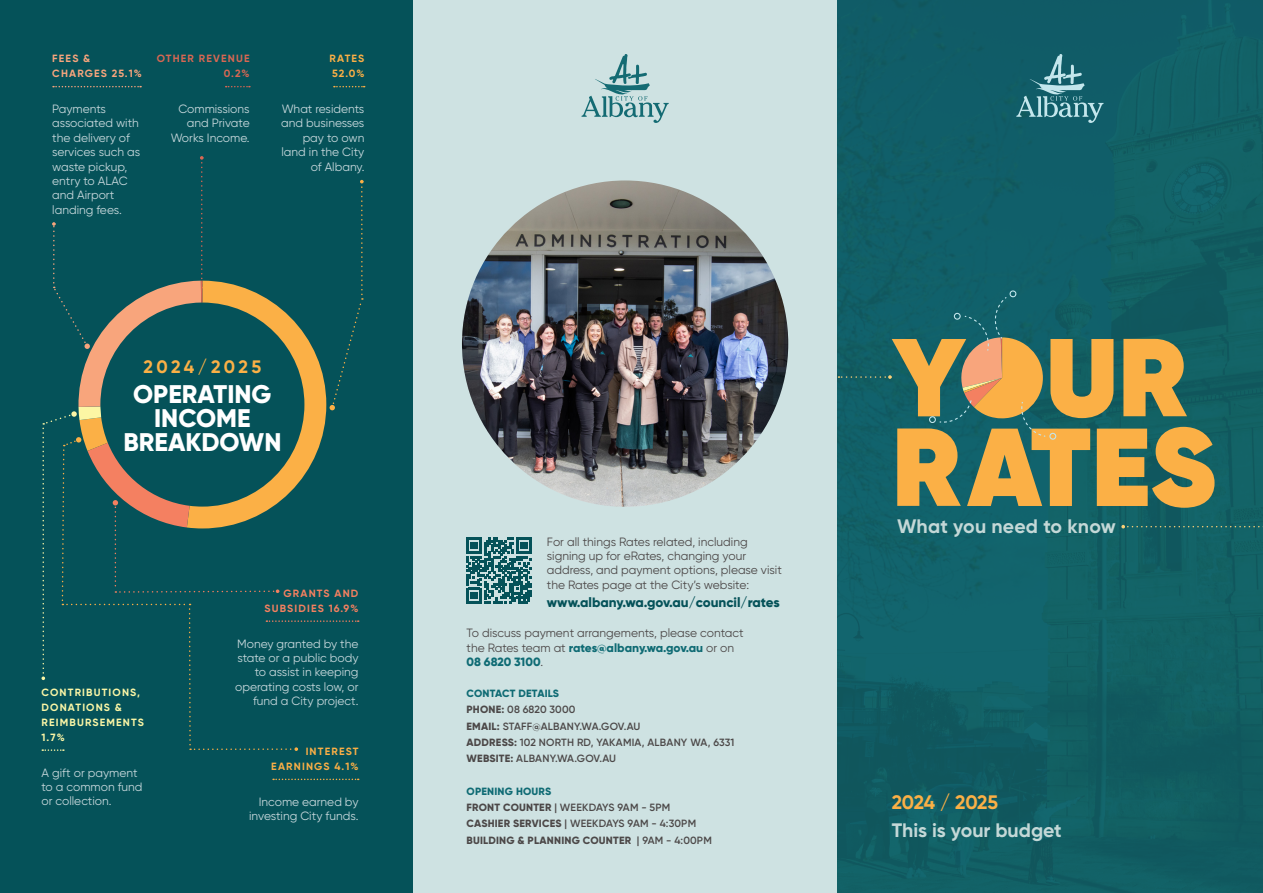
<style>
.page{position:relative;width:1263px;height:893px;background:#fff}
.page>*{position:absolute;margin:0;border:0;box-sizing:border-box;transform-origin:0 0}
.Body{font:800 25.5px/24px "Gilroy";color:#fff;text-align:center}
.t1{font:700 19.5px "Gilroy";color:#c4d8d7}
.t2{font:700 19.5px "Gilroy";letter-spacing:-.015em;color:#fbb046}
.Body-2{font:700 18px "Gilroy";letter-spacing:.185em;color:#fbb046}
.t3{font:800 13.5px "Gilroy";color:#055259}
.Body-3{font:12px/14.4px "Gilroy";color:#c6d7db;text-align:right}
.t4{font:12px/14.2px "Gilroy";color:#4c4848}
.t5{font:600 10.5px "Gilroy";letter-spacing:.02em;color:#4c4848}
.Infographics{font:700 10.5px/15px "Gilroy";letter-spacing:.11em;color:#fbf6a6}
.t6{font:800 10.5px "Gilroy";letter-spacing:.02em;color:#4c4848}
.Infographics-2{font:700 10.5px/15px "Gilroy";letter-spacing:.11em;color:#fbaf46}
.t7{font:800 10.5px "Gilroy";letter-spacing:.02em;color:#0f6b74}
.Infographics-3{font:700 10.5px/15px "Gilroy";letter-spacing:.11em;color:#f48060;text-align:right}
.Infographics-4{font:700 10.5px/15px "Gilroy";letter-spacing:.11em;color:#f8a57d}
.Infographics-5{font:700 10.5px/15px "Gilroy";letter-spacing:.11em;color:#d86753;text-align:right}
.s1{font-weight:800;color:#0f6b74}
.s2{font-weight:800}
.s3{font-weight:600}
</style>
<div class="page">
<div style="left:412px;top:0;width:426px;height:893px;background:#cee2e2"></div>
<img style="left:838px;top:0;width:425px;height:893px">
<svg style="left:838px;top:290px;width:376px;height:218px;background:#6c7e5b"></svg>
<svg style="left:1121px;top:525px;width:142px;height:3px"></svg>
<div style="left:0;top:0;width:412px;height:893px;background:#055259"></div>
<svg style="left:334px;top:86px;width:31px;height:1px"></svg>
<svg style="left:273px;top:779px;width:86px;height:1px"></svg>
<svg style="left:226px;top:86px;width:24px;height:1px"></svg>
<svg style="left:53px;top:86px;width:88px;height:1px"></svg>
<svg style="left:42px;top:156px;width:322px;height:595px"></svg>
<img style="left:462px;top:180px;width:326px;height:327px;border-radius:163px">
<svg style="left:1016px;top:54px;width:87px;height:69px;background:#337781"></svg>
<svg style="left:581px;top:54px;width:88px;height:69px"></svg>
<svg style="left:466px;top:538px;width:66px;height:66px"></svg>
<p class="Infographics-4" style="left:52px;top:51px;width:91px">FEES &amp;<br>CHARGES 25.1%</p>
<p class="Body-3" style="left:52px;top:102px;width:89px;text-align:left">Payments associated with the delivery of services such as waste pickup, entry to ALAC and Airport landing fees.</p>
<p class="Infographics-5" style="left:157px;top:51px;width:94px">OTHER REVENUE<br>0.2%</p>
<p class="Body-3" style="left:171px;top:102px;width:80px">Commissions and Private<br>Works Income.</p>
<p class="Infographics-2" style="left:329px;top:51px;width:36px">RATES<br>52.0%</p>
<p class="Body-3" style="left:281px;top:102px;width:85px">What residents and businesses pay to own land in the City of Albany.</p>
<p class="Body-2" style="left:143px;top:355px;width:119px">2024/2025</p>
<p class="Body" style="left:123px;top:382px;width:160px">OPERATING<br>INCOME<br>BREAKDOWN</p>
<p class="Infographics" style="left:42px;top:685px;width:104px">CONTRIBUTIONS,<br>DONATIONS &amp;<br>REIMBURSEMENTS<br>1.7%</p>
<p class="Body-3" style="left:42px;top:765px;width:103px;text-align:left">A gift or payment to a common fund or collection.</p>
<p class="Infographics-3" style="left:265px;top:586px;width:95px">GRANTS AND<br>SUBSIDIES 16.9%</p>
<p class="Body-3" style="left:235px;top:636px;width:125px">Money granted by the state or a public body to assist in keeping operating costs low, or fund a City project.</p>
<p class="Infographics-2" style="left:271px;top:744px;width:89px;text-align:right">INTEREST<br>EARNINGS 4.1%</p>
<p class="Body-3" style="left:249px;top:794px;width:111px">Income earned by investing City funds.</p>
<p class="t4" style="left:547px;top:534px;width:236px">For all things Rates related, including signing up for eRates, changing your address, and payment options, please visit the Rates page at the City’s website:</p>
<p class="t3" style="left:547px;top:594px;width:234px">www.albany.wa.gov.au/council/rates</p>
<p class="t4" style="left:466px;top:626px;width:279px">To discuss payment arrangements, please contact the Rates team at <span class="s1">rates@albany.wa.gov.au</span> or on<br><span class="s1">08 6820 3100</span>.</p>
<p class="t7" style="left:466px;top:687px;width:94px">CONTACT DETAILS</p>
<p class="t5" style="left:466px;top:703px;width:110px"><span class="s2">PHONE:</span> 08 6820 3000</p>
<p class="t5" style="left:466px;top:719px;width:175px"><span class="s2">EMAIL:</span> STAFF@ALBANY.WA.GOV.AU</p>
<p class="t5" style="left:466px;top:736px;width:269px"><span class="s2">ADDRESS:</span> 102 NORTH RD, YAKAMIA, ALBANY WA, 6331</p>
<p class="t5" style="left:466px;top:752px;width:151px"><span class="s2">WEBSITE:</span> ALBANY.WA.GOV.AU</p>
<p class="t7" style="left:466px;top:784px;width:86px">OPENING HOURS</p>
<p class="t5" style="left:466px;top:801px;width:205px"><span class="s2">FRONT COUNTER</span> | WEEKDAYS 9AM - 5PM</p>
<p class="t5" style="left:466px;top:817px;width:231px"><span class="s2">CASHIER SERVICES</span> | WEEKDAYS 9AM - 4:30PM</p>
<p class="t6" style="left:466px;top:833px;width:247px">BUILDING &amp; PLANNING COUNTER <span class="s3">| 9AM - 4:00PM</span></p>
<p class="t1" style="left:897px;top:514px;width:220px">What you need to know</p>
<p class="t2" style="left:892px;top:790px;width:108px">2024 / 2025</p>
<p class="t1" style="left:892px;top:818px;width:172px">This is your budget</p>
</div>
